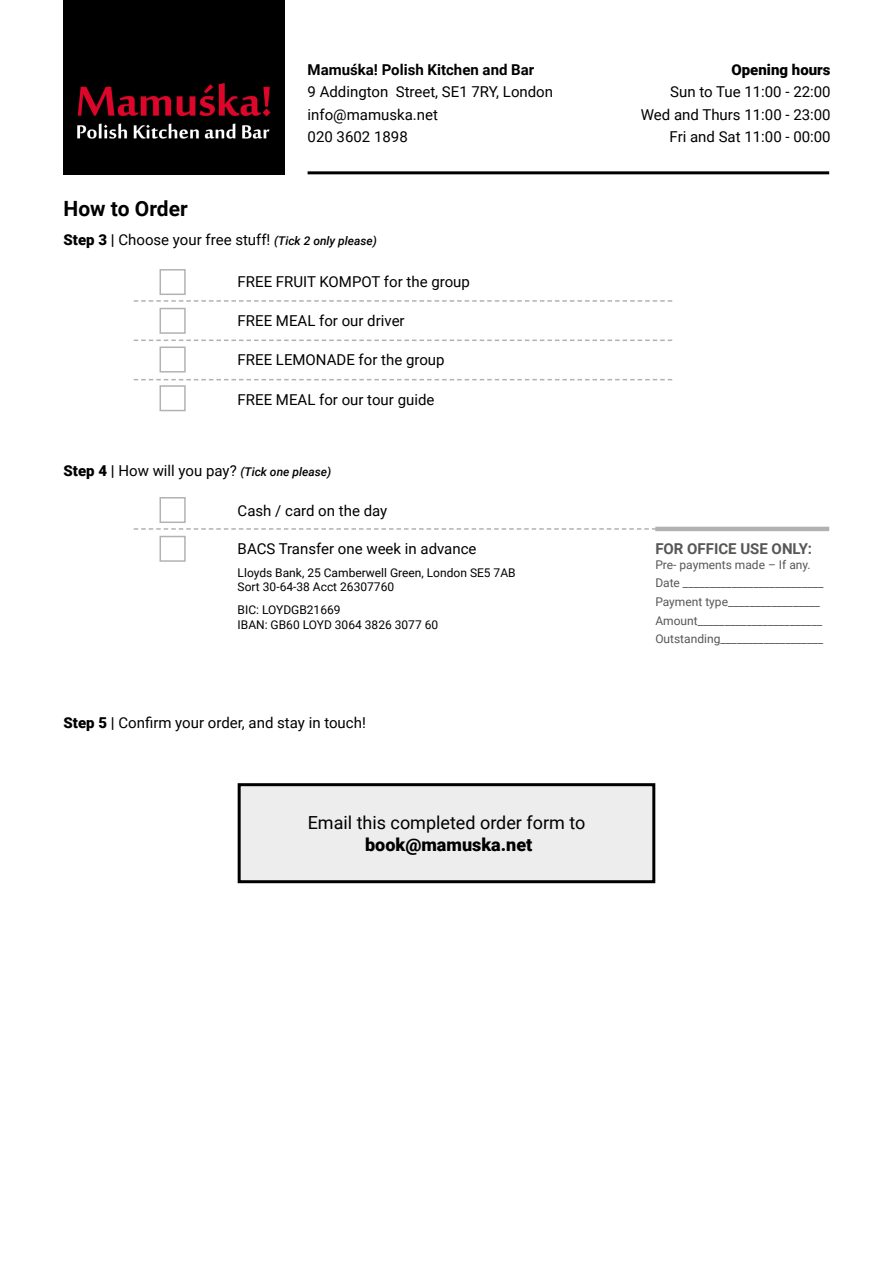
<style>
.page{position:relative;width:893px;height:1263px;background:#fff}
.page>*{position:absolute;margin:0;border:0;box-sizing:border-box;transform-origin:0 0}
.t1{font:700 21px "Roboto";color:#000}
.t2{font:18px "Roboto";color:#000}
.t3{font:900 18px "Roboto";color:#000}
.t4{font:15px/22.2px "Roboto";color:#000}
.t5{font:700 15px "Roboto";color:#000}
.t6{font:700 15px "Roboto";color:#575756}
.t7{font:900 15px "Roboto";color:#000}
.t8{font:12px/18.6px "Roboto";color:#575756}
.t9{font:12px/14.4px "Roboto";color:#000}
.t10{font:italic 500 12px "Roboto";color:#000}
.s1{font-weight:900}
.s2{font-weight:700}
.s3{font-weight:500;font-style:italic;font-size:12px}
.s4{font-weight:900;font-style:normal;font-size:15px}
.s5{font-weight:700;font-style:normal;font-size:15px}
.s6{font-weight:400;font-style:normal;font-size:15px}
</style>
<div class="page">
<img style="left:64px;top:0;width:221px;height:174px">
<hr style="left:308px;top:171px;width:521px;height:3px;background:#000">
<div style="left:239px;top:785px;width:415px;height:97px;background:#ededed"></div>
<div style="left:238px;top:783px;width:417px;height:100px;border:3px solid #000"></div>
<div style="left:159px;top:269px;width:27px;height:26px;border:2px solid #b3b2b2"></div>
<div style="left:159px;top:497px;width:27px;height:26px;border:2px solid #b3b2b2"></div>
<div style="left:159px;top:308px;width:27px;height:26px;border:2px solid #b3b2b2"></div>
<div style="left:159px;top:536px;width:27px;height:26px;border:2px solid #b3b2b2"></div>
<div style="left:159px;top:346px;width:27px;height:26px;border:2px solid #b3b2b2"></div>
<div style="left:159px;top:385px;width:27px;height:26px;border:2px solid #b3b2b2"></div>
<svg style="left:134px;top:300px;width:538px;height:2px"></svg>
<svg style="left:134px;top:528px;width:521px;height:2px"></svg>
<svg style="left:134px;top:340px;width:538px;height:1px"></svg>
<svg style="left:134px;top:379px;width:538px;height:1px"></svg>
<hr style="left:655px;top:527px;width:174px;height:4px;background:#b3b2b2">
<h1 class="t1" style="left:64px;top:193px;width:126px">How to Order</h1>
<p class="t5" style="left:308px;top:59px;width:228px">Mamuśka! Polish Kitchen and Bar</p>
<p class="t4" style="left:308px;top:80px;width:247px">9 Addington Street, SE1 7RY, London info@mamuska.net<br>020 3602 1898</p>
<p class="t4" style="left:64px;top:228px;width:315px"><span class="s1">Step 3</span> <span class="s2">|</span> Choose your free stuff! <span class="s3">(Tick 2 only please)</span></p>
<p class="t4" style="left:238px;top:270px;width:234px">FREE FRUIT KOMPOT for the group</p>
<p class="t4" style="left:238px;top:309px;width:169px">FREE MEAL for our driver</p>
<p class="t4" style="left:238px;top:348px;width:208px">FREE LEMONADE for the group</p>
<p class="t4" style="left:238px;top:388px;width:198px">FREE MEAL for our tour guide</p>
<p class="t10" style="left:64px;top:463px;width:269px"><span class="s4">Step 4</span> <span class="s5">|</span> <span class="s6">How will you pay?</span> (Tick one please)</p>
<p class="t4" style="left:238px;top:499px;width:151px">Cash / card on the day</p>
<p class="t4" style="left:238px;top:537px;width:240px">BACS Transfer one week in advance</p>
<p class="t9" style="left:238px;top:565px;width:280px">Lloyds Bank, 25 Camberwell Green, London SE5 7AB<br>Sort 30-64-38 Acct 26307760</p>
<p class="t9" style="left:238px;top:602px;width:202px">BIC: LOYDGB21669<br>IBAN: GB60 LOYD 3064 3826 3077 60</p>
<p class="t4" style="left:64px;top:711px;width:304px"><span class="s1">Step 5</span> <span class="s2">|</span> Confirm your order, and stay in touch!</p>
<p class="t2" style="left:308px;top:810px;width:279px">Email this completed order form to</p>
<p class="t3" style="left:365px;top:832px;width:169px">book@mamuska.net</p>
<p class="t7" style="left:731px;top:59px;width:101px">Opening hours</p>
<p class="t4" style="left:641px;top:80px;width:191px;text-align:right">Sun to Tue 11:00 - 22:00<br>Wed and Thurs 11:00 - 23:00<br>Fri and Sat 11:00 - 00:00</p>
<p class="t6" style="left:655px;top:538px;width:158px">FOR OFFICE USE ONLY:</p>
<p class="t8" style="left:655px;top:554px;width:170px">Pre- payments made – If any.<br>Date __________________________ Payment type_________________ Amount_______________________ Outstanding___________________</p>
</div>
